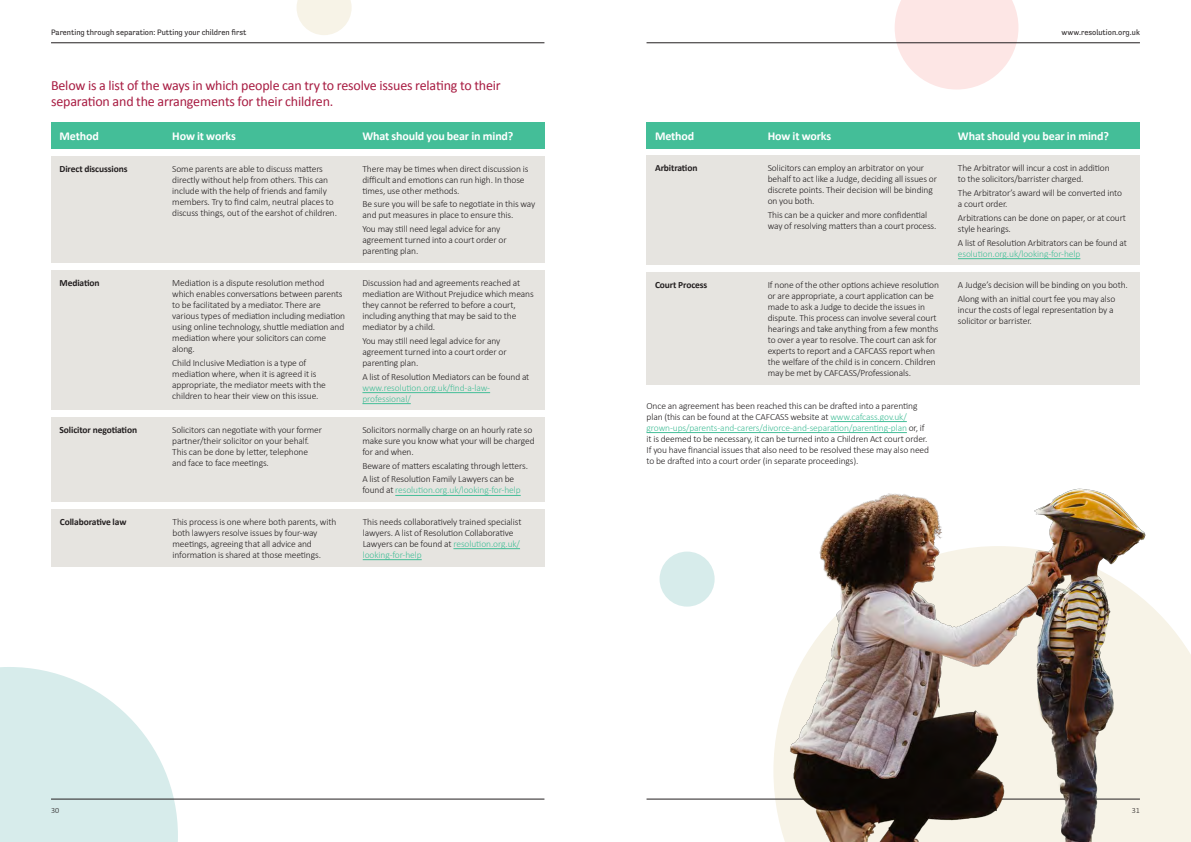
<style>
.page{position:relative;width:1191px;height:842px;background:#fff}
.page>*{position:absolute;margin:0;border:0;box-sizing:border-box;transform-origin:0 0}
.Pull_Quote{font:14px/16.5px "Calibri";letter-spacing:-.01em;color:#a81c42}
.Sub_Heading{font:700 12px "Calibri";letter-spacing:-.01em;color:#fff}
.Bullet_Point{font:300 9.5px/11px "Calibri";letter-spacing:-.01em;color:#231f20}
.Body_Text{font:300 9.5px/11px "Calibri";letter-spacing:-.01em;color:#231f20}
.Body_Text-2{font:700 9.5px "Calibri";letter-spacing:-.01em;color:#231f20}
.Bullet_Point-2{font:300 9.5px/11px "Calibri";letter-spacing:-.01em;color:#44be98}
.t1{font:8px "Tenso";color:#231f20}
.t2{font:300 8px "Calibri";color:#231f20}
.s1{color:#231f20}
.s2{color:#44be98}
</style>
<div class="page">
<svg style="left:0;top:667px;width:178px;height:175px"></svg>
<div style="left:659px;top:552px;width:55px;height:55px;background:#d7eceb;border-radius:50%"></div>
<svg style="left:894px;top:0;width:124px;height:90px"></svg>
<svg style="left:297px;top:0;width:54px;height:35px"></svg>
<hr style="left:51px;top:43px;width:493px;height:1px;background:#231f20">
<hr style="left:646px;top:43px;width:494px;height:1px;background:#231f20">
<hr style="left:51px;top:799px;width:493px;height:1px;background:#231f20">
<hr style="left:646px;top:799px;width:494px;height:1px;background:#231f20">
<div style="left:646px;top:272px;width:113px;height:112px;background:#e6e4e0"></div>
<div style="left:646px;top:156px;width:113px;height:109px;background:#e6e4e0"></div>
<div style="left:759px;top:272px;width:190px;height:112px;background:#e6e4e0"></div>
<div style="left:759px;top:156px;width:190px;height:109px;background:#e6e4e0"></div>
<div style="left:949px;top:272px;width:190px;height:112px;background:#e6e4e0"></div>
<div style="left:949px;top:156px;width:190px;height:109px;background:#e6e4e0"></div>
<hr style="left:958px;top:258px;width:122px;height:1px;background:#44be98">
<div style="left:51px;top:156px;width:113px;height:107px;background:#e6e4e0"></div>
<div style="left:51px;top:270px;width:113px;height:140px;background:#e6e4e0"></div>
<div style="left:51px;top:417px;width:113px;height:85px;background:#e6e4e0"></div>
<div style="left:164px;top:156px;width:190px;height:107px;background:#e6e4e0"></div>
<div style="left:164px;top:270px;width:190px;height:140px;background:#e6e4e0"></div>
<div style="left:164px;top:417px;width:190px;height:85px;background:#e6e4e0"></div>
<div style="left:354px;top:156px;width:190px;height:107px;background:#e6e4e0"></div>
<div style="left:354px;top:270px;width:190px;height:140px;background:#e6e4e0"></div>
<hr style="left:362px;top:392px;width:128px;height:1px;background:#44be98">
<hr style="left:362px;top:403px;width:49px;height:1px;background:#44be98">
<div style="left:354px;top:417px;width:190px;height:85px;background:#e6e4e0"></div>
<hr style="left:395px;top:495px;width:126px;height:1px;background:#44be98">
<div style="left:51px;top:123px;width:164px;height:26px;background:#44be98"></div>
<div style="left:164px;top:123px;width:190px;height:26px;background:#44be98"></div>
<div style="left:354px;top:123px;width:190px;height:26px;background:#44be98"></div>
<div style="left:646px;top:123px;width:165px;height:26px;background:#44be98"></div>
<div style="left:759px;top:123px;width:190px;height:26px;background:#44be98"></div>
<div style="left:949px;top:123px;width:191px;height:26px;background:#44be98"></div>
<div style="left:51px;top:509px;width:113px;height:57px;background:#e6e4e0"></div>
<div style="left:164px;top:509px;width:190px;height:57px;background:#e6e4e0"></div>
<div style="left:354px;top:509px;width:190px;height:57px;background:#e6e4e0"></div>
<hr style="left:453px;top:548px;width:67px;height:1px;background:#44be98">
<hr style="left:363px;top:559px;width:59px;height:1px;background:#44be98">
<hr style="left:646px;top:432px;width:261px;height:1px;background:#44be98">
<img style="left:781px;top:421px;width:410px;height:421px">
<p class="t1" style="left:51px;top:27px;width:197px">Parenting through separation: Putting your children first</p>
<p class="t1" style="left:1061px;top:27px;width:80px">www.resolution.org.uk</p>
<p class="Pull_Quote" style="left:51px;top:76px;width:451px">Below is a list of the ways in which people can try to resolve issues relating to their separation and the arrangements for their children.</p>
<p class="Sub_Heading" style="left:60px;top:128px;width:41px">Method</p>
<p class="Sub_Heading" style="left:172px;top:128px;width:65px">How it works</p>
<p class="Sub_Heading" style="left:362px;top:128px;width:152px">What should you bear in mind?</p>
<p class="Sub_Heading" style="left:655px;top:128px;width:41px">Method</p>
<p class="Sub_Heading" style="left:767px;top:128px;width:65px">How it works</p>
<p class="Sub_Heading" style="left:958px;top:128px;width:152px">What should you bear in mind?</p>
<p class="Body_Text-2" style="left:60px;top:162px;width:69px">Direct discussions</p>
<p class="Body_Text-2" style="left:60px;top:276px;width:42px">Mediation</p>
<p class="Body_Text-2" style="left:60px;top:423px;width:79px">Solicitor negotiation</p>
<p class="Bullet_Point" style="left:172px;top:163px;width:166px">Some parents are able to discuss matters directly without help from others. This can include with the help of friends and family members. Try to find calm, neutral places to discuss things, out of the earshot of children.</p>
<p class="Bullet_Point" style="left:172px;top:277px;width:174px">Mediation is a dispute resolution method which enables conversations between parents to be facilitated by a mediator. There are various types of mediation including mediation using online technology, shuttle mediation and mediation where your solicitors can come along.</p>
<p class="Bullet_Point" style="left:172px;top:357px;width:155px">Child Inclusive Mediation is a type of mediation where, when it is agreed it is appropriate, the mediator meets with the children to hear their view on this issue.</p>
<p class="Bullet_Point" style="left:172px;top:424px;width:151px">Solicitors can negotiate with your former partner/their solicitor on your behalf.<br>This can be done by letter, telephone and face to face meetings.</p>
<p class="Bullet_Point" style="left:362px;top:163px;width:167px">There may be times when direct discussion is difficult and emotions can run high. In those times, use other methods.</p>
<p class="Bullet_Point" style="left:362px;top:199px;width:174px">Be sure you will be safe to negotiate in this way and put measures in place to ensure this.</p>
<p class="Bullet_Point" style="left:362px;top:223px;width:146px">You may still need legal advice for any agreement turned into a court order or parenting plan.</p>
<p class="Bullet_Point" style="left:362px;top:277px;width:173px">Discussion had and agreements reached at mediation are Without Prejudice which means they cannot be referred to before a court, including anything that may be said to the mediator by a child.</p>
<p class="Bullet_Point" style="left:362px;top:335px;width:146px">You may still need legal advice for any agreement turned into a court order or parenting plan.</p>
<p class="Bullet_Point-2" style="left:362px;top:371px;width:168px"><span class="s1">A list of Resolution Mediators can be found at </span>www.resolution.org.uk/find-a-law&shy;professional/</p>
<p class="Bullet_Point" style="left:362px;top:424px;width:174px">Solicitors normally charge on an hourly rate so make sure you know what your will be charged for and when.</p>
<p class="Bullet_Point" style="left:362px;top:460px;width:167px">Beware of matters escalating through letters.</p>
<p class="Bullet_Point" style="left:362px;top:474px;width:160px">A list of Resolution Family Lawyers can be found at <span class="s2">resolution.org.uk/looking-for-help</span></p>
<p class="Body_Text-2" style="left:60px;top:515px;width:68px">Collaborative law</p>
<p class="Bullet_Point" style="left:172px;top:516px;width:165px">This process is one where both parents, with both lawyers resolve issues by four-way meetings, agreeing that all advice and information is shared at those meetings.</p>
<p class="Bullet_Point" style="left:363px;top:516px;width:160px">This needs collaboratively trained specialist lawyers. A list of Resolution Collaborative Lawyers can be found at <span class="s2">resolution.org.uk/ looking-for-help</span></p>
<p class="Body_Text-2" style="left:655px;top:161px;width:44px">Arbitration</p>
<p class="Body_Text-2" style="left:655px;top:278px;width:54px">Court Process</p>
<p class="Bullet_Point" style="left:767px;top:162px;width:171px">Solicitors can employ an arbitrator on your behalf to act like a Judge, deciding all issues or discrete points. Their decision will be binding on you both.</p>
<p class="Bullet_Point" style="left:767px;top:209px;width:170px">This can be a quicker and more confidential way of resolving matters than a court process.</p>
<p class="Bullet_Point" style="left:767px;top:279px;width:173px">If none of the other options achieve resolution or are appropriate, a court application can be made to ask a Judge to decide the issues in dispute. This process can involve several court hearings and take anything from a few months to over a year to resolve. The court can ask for experts to report and a CAFCASS report when the welfare of the child is in concern. Children may be met by CAFCASS/Professionals.</p>
<p class="Body_Text" style="left:646px;top:400px;width:284px">Once an agreement has been reached this can be drafted into a parenting plan (this can be found at the CAFCASS website at <span class="s2">www.cafcass.gov.uk/ grown-ups/parents-and-carers/divorce-and-separation/parenting-plan</span> or, if it is deemed to be necessary, it can be turned into a Children Act court order.<br>If you have financial issues that also need to be resolved these may also need to be drafted into a court order (in separate proceedings).</p>
<p class="Bullet_Point" style="left:958px;top:162px;width:153px">The Arbitrator will incur a cost in addition to the solicitors/barrister charged.</p>
<p class="Bullet_Point" style="left:958px;top:187px;width:165px">The Arbitrator’s award will be converted into a court order.</p>
<p class="Bullet_Point" style="left:958px;top:212px;width:169px">Arbitrations can be done on paper, or at court style hearings.</p>
<p class="Bullet_Point" style="left:958px;top:237px;width:170px">A list of Resolution Arbitrators can be found at <span class="s2">esolution.org.uk/looking-for-help</span></p>
<p class="Bullet_Point" style="left:958px;top:279px;width:171px">A Judge’s decision will be binding on you both.</p>
<p class="Bullet_Point" style="left:958px;top:293px;width:159px">Along with an initial court fee you may also incur the costs of legal representation by a solicitor or barrister.</p>
<p class="t2" style="left:51px;top:806px;width:10px">30</p>
<p class="t2" style="left:1132px;top:806px;width:10px">31</p>
</div>
